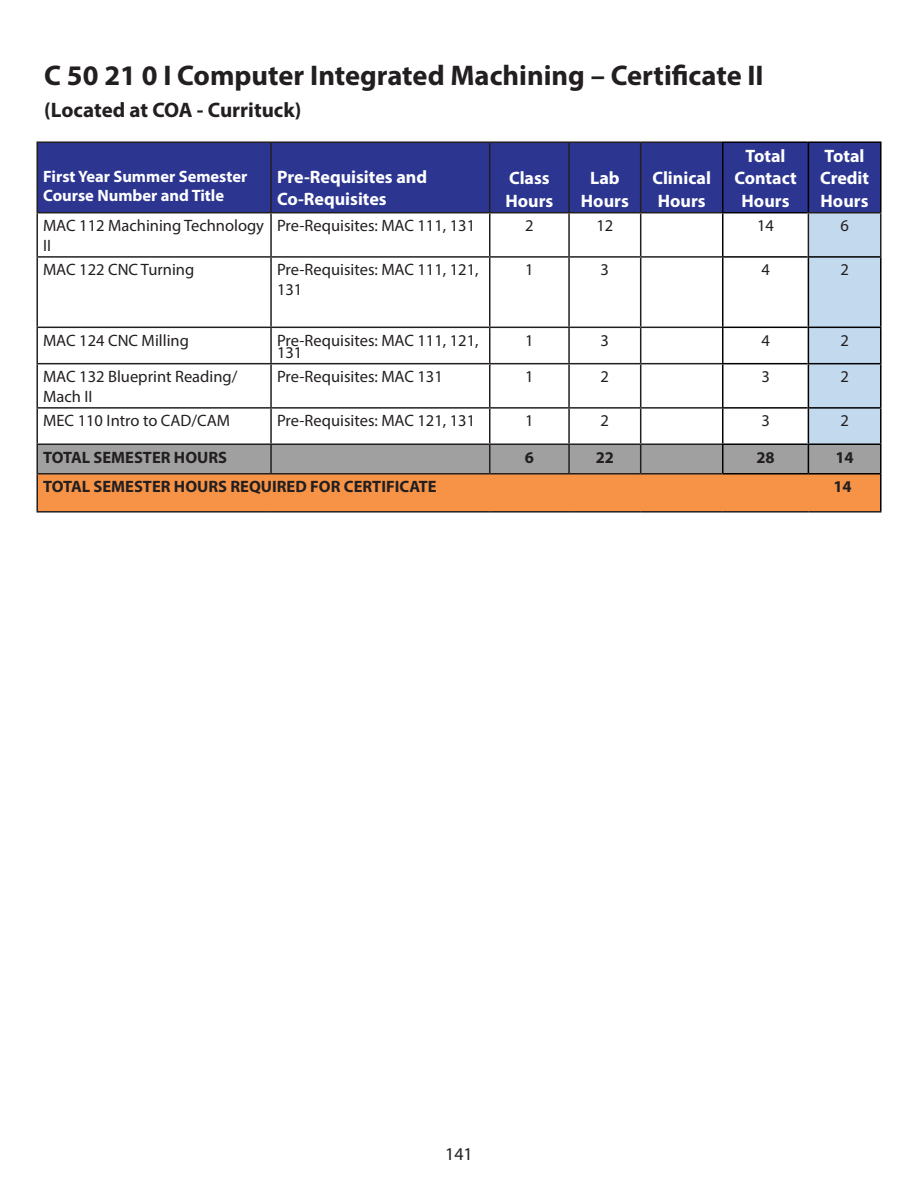
<style>
.page{position:relative;width:918px;height:1188px;background:#fff}
.page>*{position:absolute;margin:0;border:0;box-sizing:border-box;transform-origin:0 0}
.t1{font:700 28.5px "Myriad Pro";color:#231f20}
.t2{font:700 21px "Myriad Pro";color:#231f20}
.t3{font:700 18px/22.5px "Myriad Pro";color:#fff}
.t4{font:18px "Myriad Pro";color:#231f20}
.t5{font:16.5px/19.8px "Myriad Pro";color:#231f20}
.t6{font:700 16.5px "Myriad Pro";color:#231f20}
.t7{font:700 16.5px "Myriad Pro";color:#fff}
</style>
<div class="page">
<div style="left:38px;top:143px;width:842px;height:69px;background:#2c3691"></div>
<div style="left:808px;top:213px;width:73px;height:44px;background:#c3d9ee"></div>
<div style="left:37px;top:474px;width:844px;height:38px;background:#f69347"></div>
<hr style="left:36px;top:141px;width:235px;height:2px;background:#231f20">
<hr style="left:36px;top:143px;width:2px;height:69px;background:#231f20">
<hr style="left:271px;top:141px;width:219px;height:2px;background:#231f20">
<hr style="left:270px;top:143px;width:2px;height:69px;background:#231f20">
<hr style="left:490px;top:141px;width:79px;height:2px;background:#231f20">
<hr style="left:489px;top:143px;width:1px;height:69px;background:#231f20">
<hr style="left:569px;top:141px;width:72px;height:2px;background:#231f20">
<hr style="left:568px;top:143px;width:2px;height:69px;background:#231f20">
<hr style="left:641px;top:141px;width:81px;height:2px;background:#231f20">
<hr style="left:640px;top:143px;width:1px;height:69px;background:#231f20">
<hr style="left:36px;top:212px;width:235px;height:1px;background:#231f20">
<hr style="left:36px;top:213px;width:2px;height:43px;background:#231f20">
<hr style="left:271px;top:212px;width:219px;height:1px;background:#231f20">
<hr style="left:270px;top:213px;width:2px;height:43px;background:#231f20">
<hr style="left:490px;top:212px;width:79px;height:1px;background:#231f20">
<hr style="left:489px;top:213px;width:1px;height:43px;background:#231f20">
<hr style="left:569px;top:212px;width:72px;height:1px;background:#231f20">
<hr style="left:568px;top:213px;width:2px;height:43px;background:#231f20">
<hr style="left:641px;top:212px;width:81px;height:1px;background:#231f20">
<hr style="left:640px;top:213px;width:1px;height:43px;background:#231f20">
<hr style="left:36px;top:256px;width:235px;height:2px;background:#231f20">
<hr style="left:36px;top:258px;width:2px;height:69px;background:#231f20">
<hr style="left:271px;top:256px;width:219px;height:2px;background:#231f20">
<hr style="left:490px;top:256px;width:79px;height:2px;background:#231f20">
<hr style="left:569px;top:256px;width:72px;height:2px;background:#231f20">
<hr style="left:641px;top:256px;width:81px;height:2px;background:#231f20">
<hr style="left:36px;top:327px;width:235px;height:1px;background:#231f20">
<hr style="left:36px;top:328px;width:2px;height:35px;background:#231f20">
<hr style="left:36px;top:363px;width:235px;height:1px;background:#231f20">
<hr style="left:36px;top:364px;width:2px;height:43px;background:#231f20">
<hr style="left:36px;top:407px;width:235px;height:2px;background:#231f20">
<hr style="left:36px;top:409px;width:2px;height:34px;background:#231f20">
<hr style="left:36px;top:443px;width:235px;height:2px;background:#231f20">
<hr style="left:36px;top:445px;width:2px;height:28px;background:#231f20">
<hr style="left:36px;top:473px;width:235px;height:2px;background:#231f20">
<hr style="left:36px;top:475px;width:2px;height:36px;background:#231f20">
<hr style="left:271px;top:473px;width:219px;height:2px;background:#231f20">
<hr style="left:490px;top:473px;width:79px;height:2px;background:#231f20">
<hr style="left:569px;top:473px;width:72px;height:2px;background:#231f20">
<hr style="left:641px;top:473px;width:82px;height:2px;background:#231f20">
<hr style="left:36px;top:511px;width:235px;height:2px;background:#231f20">
<hr style="left:271px;top:511px;width:219px;height:2px;background:#231f20">
<hr style="left:490px;top:511px;width:79px;height:2px;background:#231f20">
<hr style="left:569px;top:511px;width:72px;height:2px;background:#231f20">
<hr style="left:641px;top:511px;width:82px;height:2px;background:#231f20">
<hr style="left:723px;top:511px;width:85px;height:2px;background:#231f20">
<hr style="left:808px;top:511px;width:74px;height:2px;background:#231f20">
<hr style="left:722px;top:212px;width:86px;height:1px;background:#000103">
<hr style="left:722px;top:141px;width:86px;height:2px;background:#000103">
<hr style="left:722px;top:143px;width:1px;height:69px;background:#000103">
<hr style="left:722px;top:213px;width:1px;height:43px;background:#000103">
<hr style="left:722px;top:256px;width:86px;height:2px;background:#000103">
<hr style="left:723px;top:473px;width:85px;height:2px;background:#000103">
<hr style="left:808px;top:141px;width:74px;height:2px;background:#000">
<hr style="left:808px;top:143px;width:1px;height:69px;background:#000">
<hr style="left:880px;top:143px;width:2px;height:69px;background:#000">
<hr style="left:808px;top:256px;width:74px;height:2px;background:#000">
<hr style="left:880px;top:258px;width:2px;height:69px;background:#000">
<hr style="left:808px;top:327px;width:74px;height:1px;background:#000">
<hr style="left:880px;top:328px;width:2px;height:35px;background:#000">
<hr style="left:808px;top:363px;width:74px;height:1px;background:#000">
<hr style="left:880px;top:364px;width:2px;height:43px;background:#000">
<hr style="left:808px;top:407px;width:74px;height:2px;background:#000">
<hr style="left:880px;top:409px;width:2px;height:34px;background:#000">
<hr style="left:808px;top:443px;width:74px;height:2px;background:#000">
<svg style="left:37px;top:257px;width:844px;height:217px"></svg>
<hr style="left:880px;top:445px;width:2px;height:29px;background:#000">
<hr style="left:880px;top:474px;width:2px;height:37px;background:#000">
<hr style="left:808px;top:473px;width:72px;height:2px;background:#000">
<hr style="left:808px;top:212px;width:74px;height:1px;background:#231f20">
<hr style="left:808px;top:213px;width:1px;height:43px;background:#231f20">
<hr style="left:880px;top:213px;width:2px;height:43px;background:#231f20">
<p class="t1" style="left:44px;top:57px;width:721px">C 50 21 0 I Computer Integrated Machining – Certificate II</p>
<p class="t2" style="left:44px;top:96px;width:259px">(Located at COA - Currituck)</p>
<p class="t7" style="left:43px;top:165px;width:206px">First Year Summer Semester</p>
<p class="t7" style="left:43px;top:185px;width:182px">Course Number and Title</p>
<p class="t3" style="left:277px;top:165px;width:152px">Pre-Requisites and<br>Co-Requisites</p>
<p class="t3" style="left:509px;top:166px;width:42px">Class</p>
<p class="t3" style="left:505px;top:189px;width:49px">Hours</p>
<p class="t3" style="left:590px;top:166px;width:31px">Lab</p>
<p class="t3" style="left:581px;top:189px;width:49px">Hours</p>
<p class="t3" style="left:652px;top:166px;width:60px">Clinical</p>
<p class="t3" style="left:658px;top:189px;width:49px">Hours</p>
<p class="t3" style="left:746px;top:144px;width:41px">Total</p>
<p class="t3" style="left:734px;top:166px;width:64px">Contact</p>
<p class="t3" style="left:742px;top:189px;width:49px">Hours</p>
<p class="t3" style="left:825px;top:144px;width:41px">Total</p>
<p class="t3" style="left:820px;top:166px;width:51px">Credit</p>
<p class="t3" style="left:821px;top:189px;width:49px">Hours</p>
<p class="t5" style="left:43px;top:215px;width:222px">MAC 112 Machining Technology<br>II</p>
<p class="t5" style="left:277px;top:215px;width:200px">Pre-Requisites: MAC 111, 131</p>
<p class="t5" style="left:525px;top:215px;width:10px">2</p>
<p class="t5" style="left:596px;top:215px;width:18px">12</p>
<p class="t5" style="left:757px;top:215px;width:18px">14</p>
<p class="t5" style="left:840px;top:215px;width:10px">6</p>
<p class="t5" style="left:43px;top:260px;width:153px">MAC 122 CNC Turning</p>
<p class="t5" style="left:277px;top:260px;width:203px">Pre-Requisites: MAC 111, 121,<br>131</p>
<p class="t5" style="left:525px;top:260px;width:10px">1</p>
<p class="t5" style="left:601px;top:260px;width:10px">3</p>
<p class="t5" style="left:761px;top:260px;width:10px">4</p>
<p class="t5" style="left:840px;top:260px;width:10px">2</p>
<p class="t5" style="left:43px;top:330px;width:147px">MAC 124 CNC Milling</p>
<p class="t5" style="left:277px;top:334px;width:203px;line-height:12px">Pre-Requisites: MAC 111, 121,<br>131</p>
<p class="t5" style="left:525px;top:330px;width:10px">1</p>
<p class="t5" style="left:601px;top:330px;width:10px">3</p>
<p class="t5" style="left:761px;top:330px;width:10px">4</p>
<p class="t5" style="left:840px;top:330px;width:10px">2</p>
<p class="t5" style="left:43px;top:366px;width:196px">MAC 132 Blueprint Reading/<br>Mach II</p>
<p class="t5" style="left:277px;top:366px;width:167px">Pre-Requisites: MAC 131</p>
<p class="t5" style="left:525px;top:366px;width:10px">1</p>
<p class="t5" style="left:601px;top:366px;width:10px">2</p>
<p class="t5" style="left:761px;top:366px;width:10px">3</p>
<p class="t5" style="left:840px;top:366px;width:10px">2</p>
<p class="t5" style="left:43px;top:411px;width:189px">MEC 110 Intro to CAD/CAM</p>
<p class="t5" style="left:277px;top:411px;width:200px">Pre-Requisites: MAC 121, 131</p>
<p class="t5" style="left:525px;top:411px;width:10px">1</p>
<p class="t5" style="left:601px;top:411px;width:10px">2</p>
<p class="t5" style="left:761px;top:411px;width:10px">3</p>
<p class="t5" style="left:840px;top:411px;width:10px">2</p>
<p class="t6" style="left:43px;top:446px;width:185px">TOTAL SEMESTER HOURS</p>
<p class="t6" style="left:525px;top:446px;width:11px">6</p>
<p class="t6" style="left:596px;top:446px;width:20px">22</p>
<p class="t6" style="left:756px;top:446px;width:20px">28</p>
<p class="t6" style="left:835px;top:446px;width:20px">14</p>
<p class="t6" style="left:43px;top:476px;width:395px">TOTAL SEMESTER HOURS REQUIRED FOR CERTIFICATE</p>
<p class="t6" style="left:833px;top:476px;width:20px">14</p>
<p class="t4" style="left:445px;top:1143px;width:29px">141</p>
</div>
